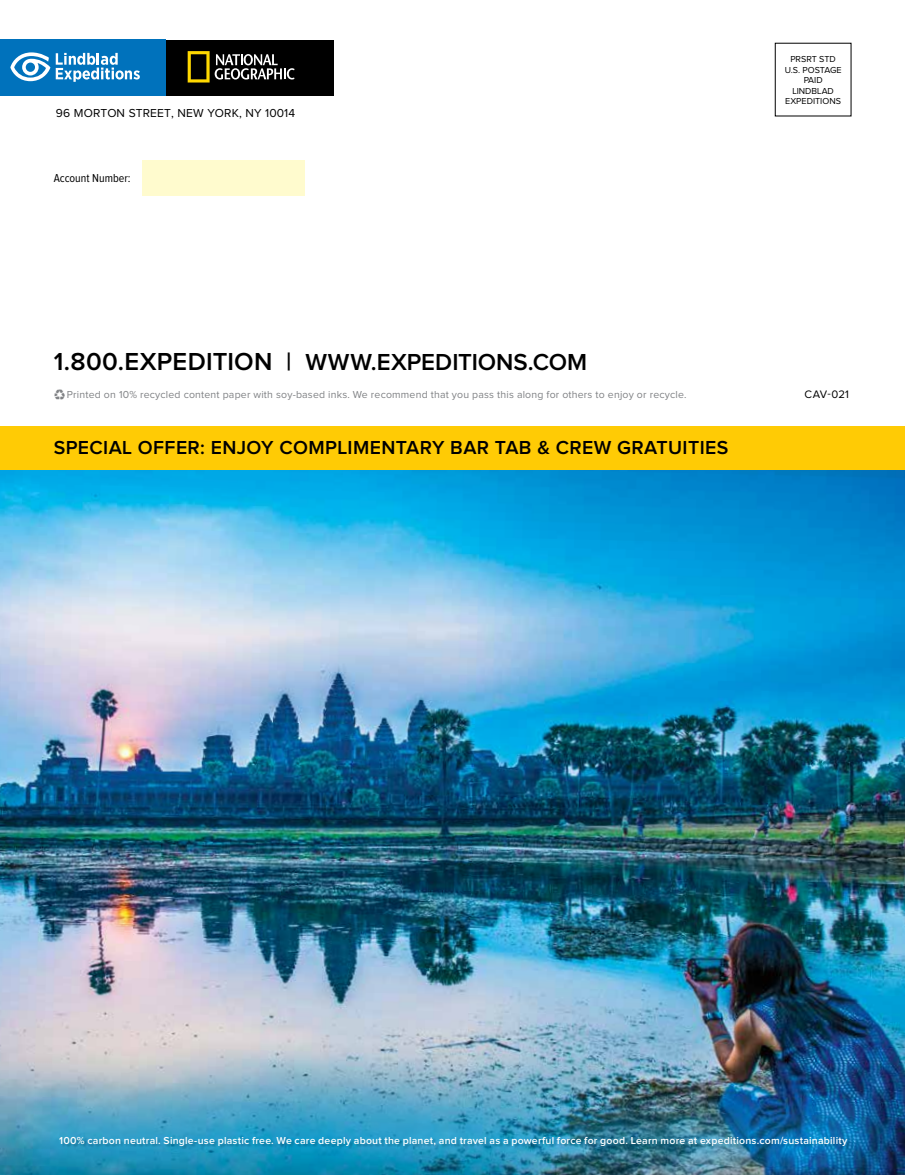
<style>
.page{position:relative;width:905px;height:1175px;background:#fff}
.page>*{position:absolute;margin:0;border:0;box-sizing:border-box;transform-origin:0 0}
.t1{font:600 24px "Proxima Nova";color:#000}
.t2{font:600 19.5px "Proxima Nova";letter-spacing:.02em;color:#000}
.t3{font:12px "Proxima Nova";letter-spacing:.01em;color:#000}
.t4{font:12px "Proxima Nova Cond";color:#000}
.t5{font:11.25px "Proxima Nova";letter-spacing:.02em;color:#000}
.t6{font:600 10.5px "Proxima Nova";letter-spacing:.02em;color:#fff}
.t7{font:10.5px "Proxima Nova";letter-spacing:.015em;color:#808285}
.t8{font:9px/10.5px "Proxima Nova";color:#000;text-align:center}
.s1{font-size:25.5px}
.s2{font-family:"Recycle"}
</style>
<div class="page">
<div style="left:142px;top:161px;width:162px;height:35px;background:#fffbce"></div>
<div style="left:166px;top:40px;width:167px;height:55px;background:#000"></div>
<svg style="left:188px;top:51px;width:21px;height:31px"></svg>
<svg style="left:215px;top:54px;width:79px;height:26px"></svg>
<div style="left:0;top:40px;width:166px;height:55px;background:#0072bc"></div>
<svg style="left:56px;top:53px;width:84px;height:29px"></svg>
<svg style="left:10px;top:52px;width:40px;height:29px"></svg>
<img style="left:0;top:470px;width:904px;height:704px">
<div style="left:0;top:426px;width:904px;height:44px;background:#ffcb05"></div>
<div style="left:5px;top:1081px;width:896px;height:93px;background:#00aeef;opacity:.75"></div>
<p class="t3" style="left:56px;top:107px;width:241px">96 MORTON STREET, NEW YORK, NY 10014</p>
<p class="t4" style="left:54px;top:171px;width:78px">Account Number:</p>
<h1 class="t1" style="left:54px;top:348px;width:535px"><span class="s1">1.800.EXPEDITION |</span> WWW.EXPEDITIONS.COM</h1>
<p class="t8" style="left:784px;top:54px;width:58px">PRSRT STD<br>U.S. POSTAGE<br>PAID<br>LINDBLAD<br>EXPEDITIONS</p>
<p class="t7" style="left:54px;top:388px;width:634px"><span class="s2">C</span>Printed on 10% recycled content paper with soy-based inks. We recommend that you pass this along for others to enjoy or recycle.</p>
<p class="t5" style="left:804px;top:388px;width:46px">CAV-021</p>
<h2 class="t2" style="left:54px;top:436px;width:676px">SPECIAL OFFER: ENJOY COMPLIMENTARY BAR TAB &amp; CREW GRATUITIES</h2>
<p class="t6" style="left:59px;top:1134px;width:789px">100% carbon neutral. Single-use plastic free. We care deeply about the planet, and travel as a powerful force for good. Learn more at expeditions.com/sustainability</p>
</div>
